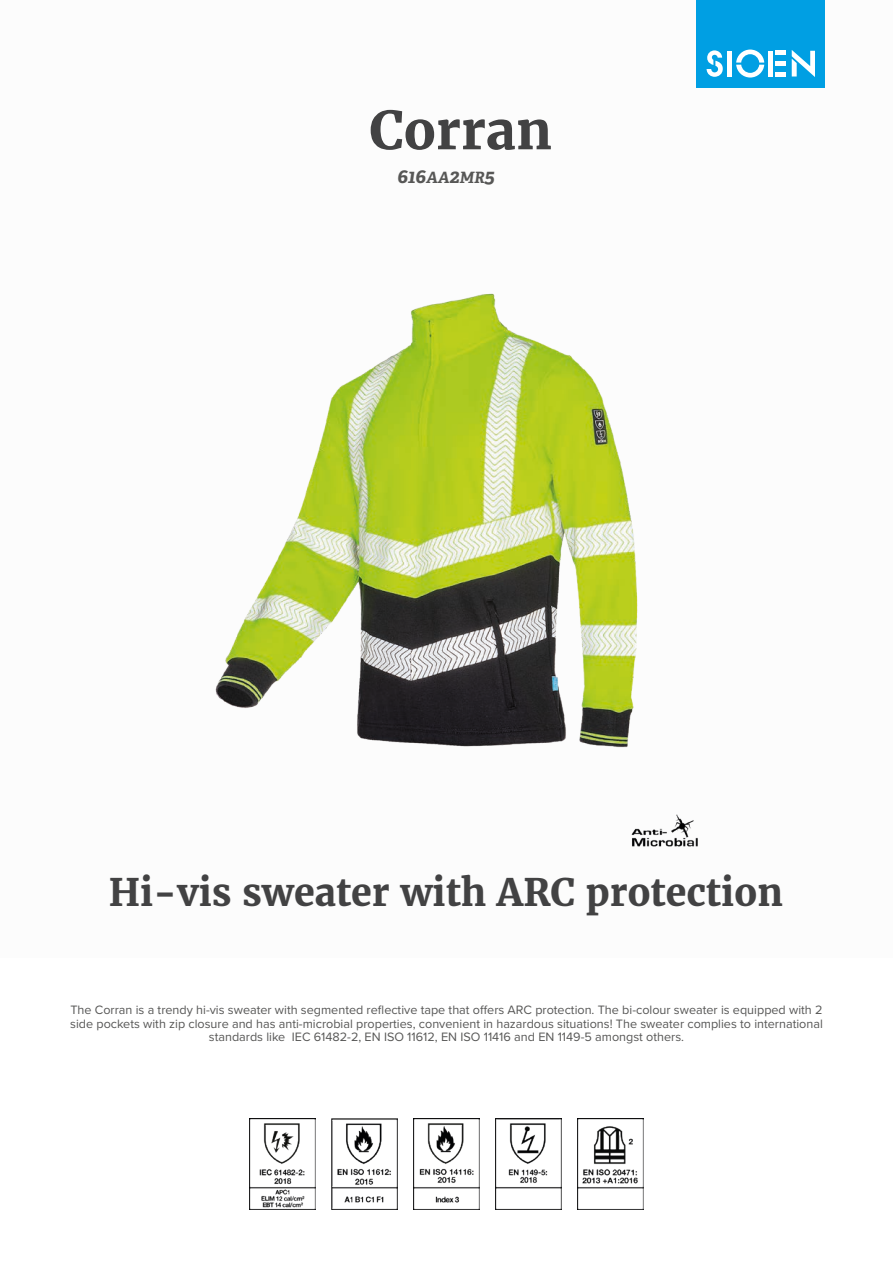
<style>
.page{position:relative;width:893px;height:1263px;background:#fff}
.page>*{position:absolute;margin:0;border:0;box-sizing:border-box;transform-origin:0 0}
.t1{font:700 52.5px "Merriweather";color:#424243}
.t2{font:700 37.5px "Merriweather";color:#424243}
.t3{font:italic 700 19.5px "Adelle";color:#575756}
.t4{font:12.6px/13.6px "Proxima Nova";color:#575756;text-align:center}
.s1{font-size:15.6px}
</style>
<div class="page">
<div style="left:697px;top:0;width:128px;height:88px;background:#009fe3"></div>
<svg style="left:707px;top:50px;width:16px;height:27px"></svg>
<svg style="left:736px;top:50px;width:28px;height:28px"></svg>
<div style="left:727px;top:51px;width:5px;height:26px;background:#fff"></div>
<div style="left:768px;top:51px;width:5px;height:26px;background:#fff"></div>
<div style="left:775px;top:72px;width:11px;height:5px;background:#fff"></div>
<div style="left:775px;top:61px;width:11px;height:5px;background:#fff"></div>
<hr style="left:775px;top:51px;width:11px;height:4px;background:#fff">
<svg style="left:792px;top:50px;width:23px;height:27px"></svg>
<img style="left:688px;top:820px;width:10px;height:27px">
<img style="left:249px;top:1118px;width:66px;height:92px">
<img style="left:331px;top:1118px;width:67px;height:92px">
<img style="left:413px;top:1118px;width:67px;height:92px">
<img style="left:495px;top:1118px;width:67px;height:92px">
<img style="left:577px;top:1118px;width:67px;height:92px">
<img style="left:215px;top:293px;width:473px;height:554px">
<h1 class="t1" style="left:369px;top:95px;width:184px">Corran</h1>
<h3 class="t3" style="left:397px;top:164px;width:99px">616<span class="s1">AA</span>2<span class="s1">MR</span>5</h3>
<h2 class="t2" style="left:109px;top:867px;width:676px">Hi-vis sweater with ARC protection</h2>
<p class="t4" style="left:70px;top:1002px;width:754px">The Corran is a trendy hi-vis sweater with segmented reflective tape that offers ARC protection. The bi-colour sweater is equipped with 2 side pockets with zip closure and has anti-microbial properties, convenient in hazardous situations! The sweater complies to international standards like IEC 61482-2, EN ISO 11612, EN ISO 11416 and EN 1149-5 amongst others.</p>
</div>
